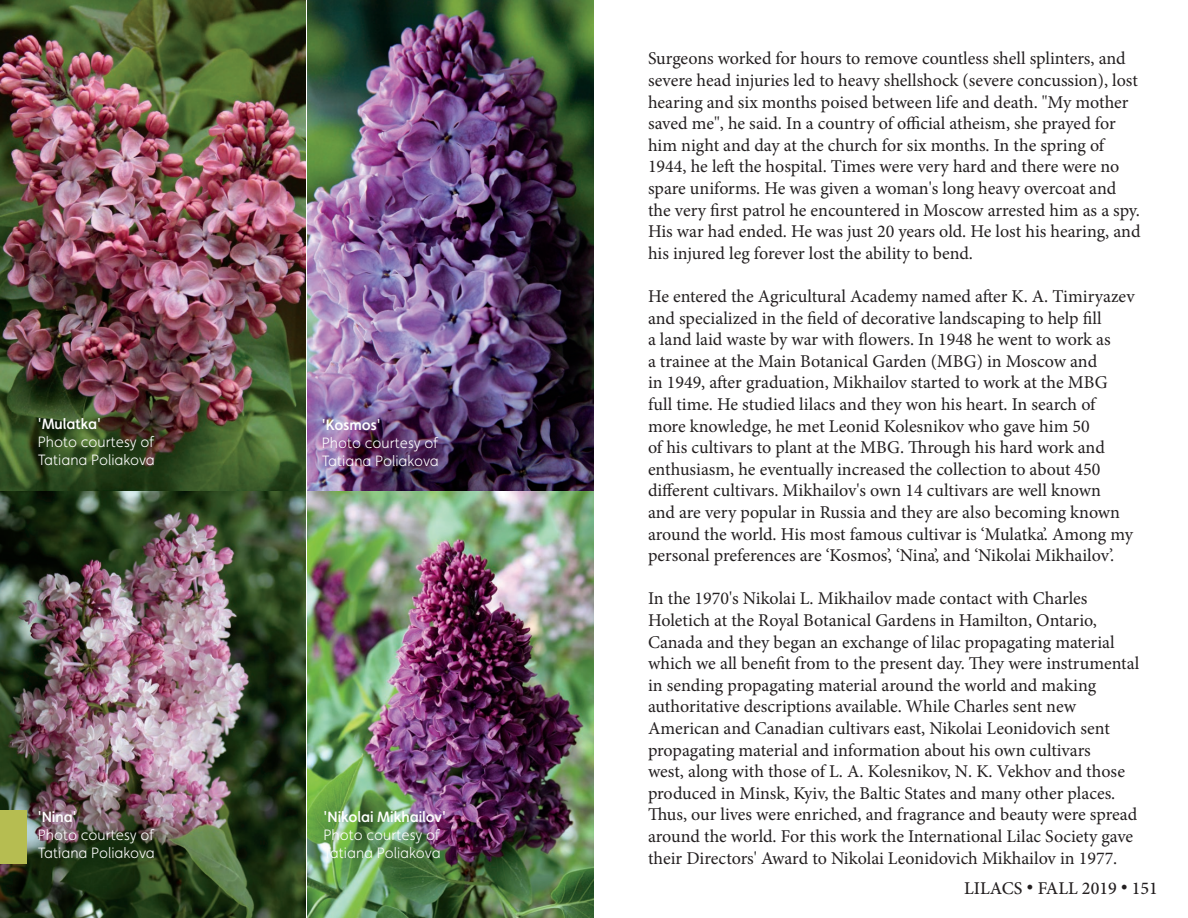
<style>
.page{position:relative;width:1188px;height:918px;background:#fff}
.page>*{position:absolute;margin:0;border:0;box-sizing:border-box;transform-origin:0 0}
.t1{font:18px/21.6px "Minion Pro";letter-spacing:-.005em;color:#231f20}
.t2{font:500 18px "Minion Pro";color:#231f20}
.Photo_Name{font:300 15px/18px "Faricy New";color:#fff}
.Photo_Name-2{font:500 15px "Faricy New";color:#fff}
</style>
<div class="page">
<img style="left:0;top:492px;width:306px;height:426px">
<img style="left:0;top:0;width:306px;height:490px">
<img style="left:308px;top:0;width:286px;height:490px">
<img style="left:308px;top:492px;width:286px;height:426px">
<div style="left:0;top:810px;width:27px;height:54px;background:#b6bd51"></div>
<p class="Photo_Name-2" style="left:38px;top:415px;width:65px">'Mulatka'</p>
<p class="Photo_Name" style="left:38px;top:433px;width:119px">Photo courtesy of<br>Tatiana Poliakova</p>
<p class="Photo_Name-2" style="left:38px;top:808px;width:40px">'Nina'</p>
<p class="Photo_Name" style="left:38px;top:826px;width:119px">Photo courtesy of<br>Tatiana Poliakova</p>
<p class="Photo_Name-2" style="left:322px;top:416px;width:60px">'Kosmos'</p>
<p class="Photo_Name" style="left:322px;top:434px;width:119px">Photo courtesy of<br>Tatiana Poliakova</p>
<p class="Photo_Name-2" style="left:324px;top:808px;width:124px">'Nikolai Mikhailov'</p>
<p class="Photo_Name" style="left:324px;top:826px;width:119px">Photo courtesy of<br>Tatiana Poliakova</p>
<p class="t1" style="left:648px;top:48px;width:494px">Surgeons worked for hours to remove countless shell splinters, and severe head injuries led to heavy shellshock (severe concussion), lost hearing and six months poised between life and death. "My mother saved me", he said. In a country of official atheism, she prayed for him night and day at the church for six months. In the spring of 1944, he left the hospital. Times were very hard and there were no spare uniforms. He was given a woman's long heavy overcoat and the very first patrol he encountered in Moscow arrested him as a spy.<br>His war had ended. He was just 20 years old. He lost his hearing, and his injured leg forever lost the ability to bend.</p>
<p class="t1" style="left:648px;top:286px;width:488px">He entered the Agricultural Academy named after K. A. Timiryazev and specialized in the field of decorative landscaping to help fill<br>a land laid waste by war with flowers. In 1948 he went to work as<br>a trainee at the Main Botanical Garden (MBG) in Moscow and<br>in 1949, after graduation, Mikhailov started to work at the MBG full time. He studied lilacs and they won his heart. In search of more knowledge, he met Leonid Kolesnikov who gave him 50<br>of his cultivars to plant at the MBG. Through his hard work and enthusiasm, he eventually increased the collection to about 450 different cultivars. Mikhailov's own 14 cultivars are well known<br>and are very popular in Russia and they are also becoming known around the world. His most famous cultivar is ‘Mulatka’. Among my personal preferences are ‘Kosmos’, ‘Nina’, and ‘Nikolai Mikhailov’.</p>
<p class="t1" style="left:648px;top:588px;width:493px">In the 1970's Nikolai L. Mikhailov made contact with Charles Holetich at the Royal Botanical Gardens in Hamilton, Ontario, Canada and they began an exchange of lilac propagating material which we all benefit from to the present day. They were instrumental in sending propagating material around the world and making authoritative descriptions available. While Charles sent new American and Canadian cultivars east, Nikolai Leonidovich sent propagating material and information about his own cultivars<br>west, along with those of L. A. Kolesnikov, N. K. Vekhov and those produced in Minsk, Kyiv, the Baltic States and many other places.<br>Thus, our lives were enriched, and fragrance and beauty were spread around the world. For this work the International Lilac Society gave their Directors' Award to Nikolai Leonidovich Mikhailov in 1977.</p>
<p class="t2" style="left:964px;top:876px;width:195px">LILACS • FALL 2019 • 151</p>
</div>
